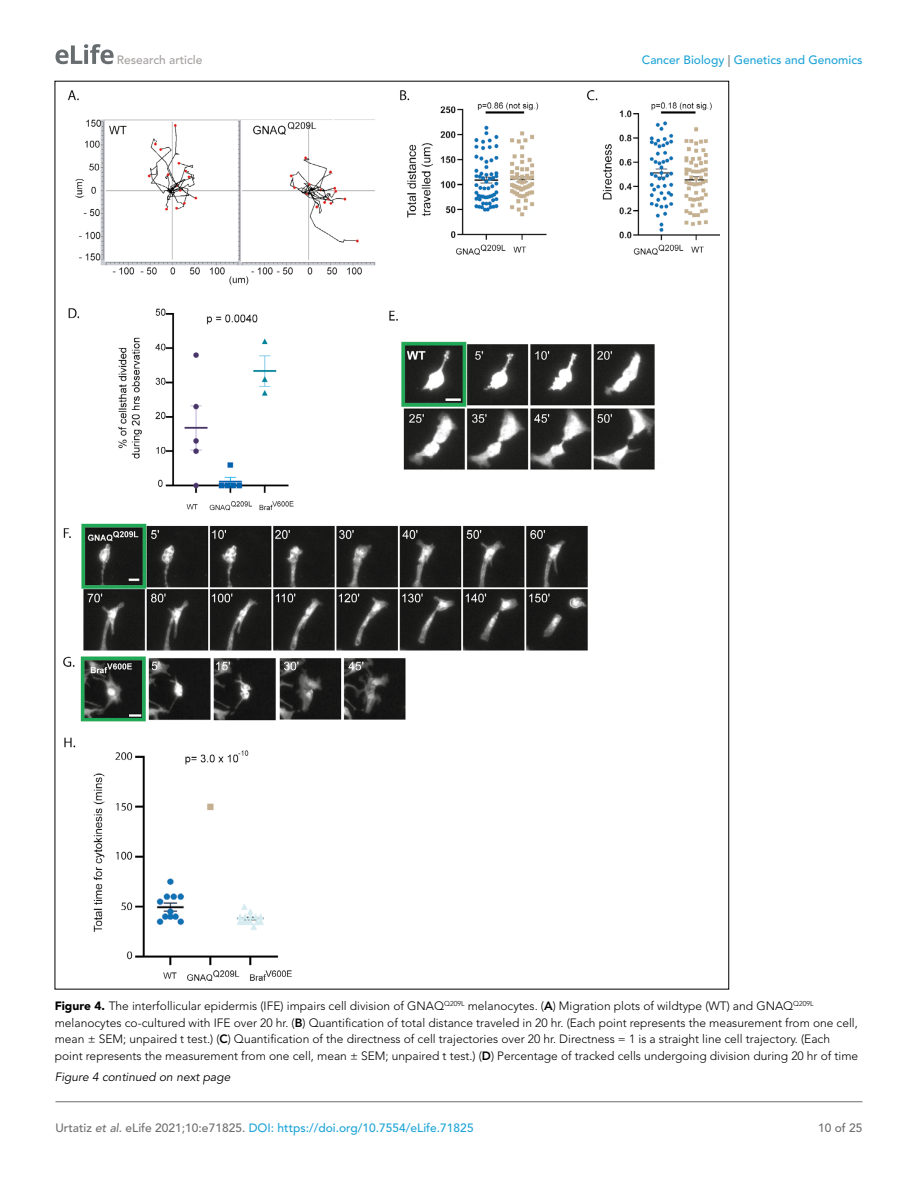
<style>
.page{position:relative;width:918px;height:1188px;background:#fff}
.page>*{position:absolute;margin:0;border:0;box-sizing:border-box;transform-origin:0 0}
.t1{font:300 12px/16.5px "Avenir LT Std";color:#000}
.t2{font:500 12px "Avenir LT Std";color:#1ea4d7}
.t3{font:italic 12px "Avenir LT Std";color:#000}
.t4{font:500 12px "Avenir LT Std";color:#a3a09f}
.t5{font:500 12px "Avenir LT Std";color:#6e6e70}
.s1{color:#6e6e70}
.s2{font-weight:900}
.s3{font-weight:800}
.s4{font-style:italic;color:#6e6e70}
</style>
<div class="page">
<svg style="left:56px;top:44px;width:58px;height:20px"></svg>
<hr style="left:56px;top:1101px;width:806px;height:1px;background:#6e6e70">
<img style="left:64px;top:90px;width:656px;height:890px">
<p class="t4" style="left:117px;top:53px;width:87px">Research article</p>
<p class="t2" style="left:642px;top:53px;width:222px">Cancer Biology <span class="s1">|</span> Genetics and Genomics</p>
<p class="t1" style="left:55px;top:998px;width:805px"><span class="s2">Figure 4.</span> The interfollicular epidermis (IFE) impairs cell division of GNAQ<sup>Q209L</sup> melanocytes. (<span class="s3">A</span>) Migration plots of wildtype (WT) and GNAQ<sup>Q209L </sup>melanocytes co-cultured with IFE over 20 hr. (<span class="s3">B</span>) Quantification of total distance traveled in 20 hr. (Each point represents the measurement from one cell, mean ± SEM; unpaired t test.) (<span class="s3">C</span>) Quantification of the directness of cell trajectories over 20 hr. Directness = 1 is a straight line cell trajectory. (Each point represents the measurement from one cell, mean ± SEM; unpaired t test.) (<span class="s3">D</span>) Percentage of tracked cells undergoing division during 20 hr of time</p>
<p class="t3" style="left:55px;top:1070px;width:177px">Figure 4 continued on next page</p>
<p class="t2" style="left:56px;top:1121px;width:420px"><span class="s1">Urtatiz</span> <span class="s4">et al</span><span class="s1">. eLife 2021;10:e71825.</span> DOI: https://doi.org/10.7554/eLife.71825</p>
<p class="t5" style="left:818px;top:1121px;width:46px">10 of 25</p>
</div>
